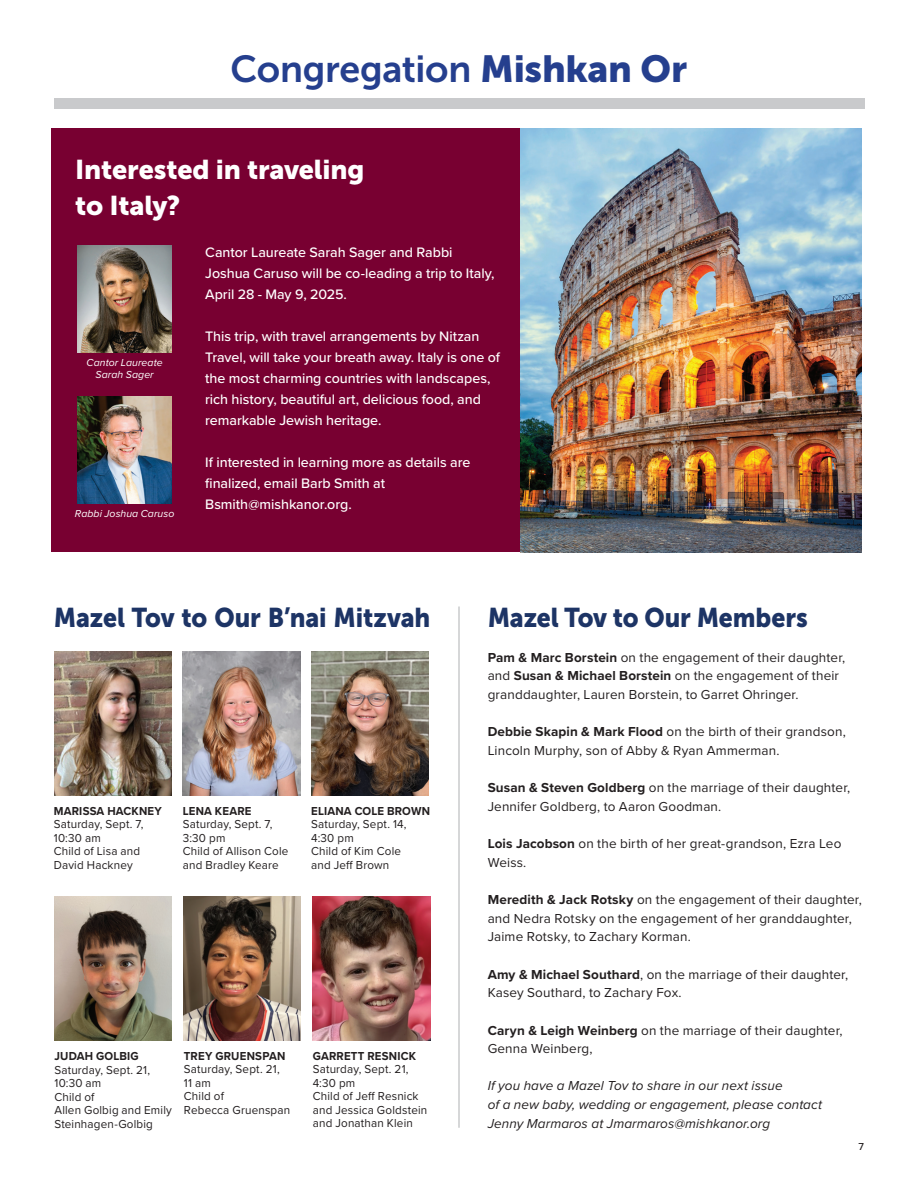
<style>
.page{position:relative;width:918px;height:1188px;background:#fff}
.page>*{position:absolute;margin:0;border:0;box-sizing:border-box;transform-origin:0 0}
.t1{font:37.5px "Museo Sans 700";letter-spacing:-.01em;color:#253f8e}
.t2{font:27px "Museo Sans 900";letter-spacing:-.005em;color:#1d3465;scale:.92 1}
.t3{font:27px/36px "Museo Sans 900";letter-spacing:-.01em;color:#fff}
.t4{font:500 14.25px/21px "Proxima Nova";letter-spacing:-.005em;color:#fff}
.t5{font:13.5px/18.6px "Proxima Nova";letter-spacing:.01em;color:#231f20}
.t6{font:italic 13.5px/18.6px "Proxima Nova";letter-spacing:.005em;color:#231f20}
.t7{font:12px/13.5px "Proxima Nova";letter-spacing:.015em;color:#231f20}
.t8{font:700 12px "Proxima Nova";letter-spacing:.02em;color:#231f20;scale:.95 1}
.t9{font:italic 10.5px/12px "Proxima Nova";letter-spacing:.005em;color:#fff;text-align:center}
.t10{font:500 10.5px "Proxima Nova";color:#231f20}
.s1{font-family:"Museo Sans 900"}
.s2{font-weight:700}
</style>
<div class="page">
<div style="left:54px;top:98px;width:810px;height:10px;background:#c9cacc"></div>
<div style="left:52px;top:129px;width:810px;height:423px;background:#780031"></div>
<img style="left:521px;top:129px;width:341px;height:423px">
<img style="left:78px;top:397px;width:93px;height:106px">
<img style="left:78px;top:246px;width:93px;height:106px">
<img style="left:54px;top:651px;width:118px;height:145px">
<img style="left:183px;top:651px;width:117px;height:145px">
<img style="left:311px;top:651px;width:118px;height:145px">
<img style="left:54px;top:896px;width:118px;height:145px">
<img style="left:183px;top:896px;width:118px;height:145px">
<img style="left:313px;top:896px;width:117px;height:145px">
<hr style="left:458px;top:606px;width:2px;height:522px;background:#c9cacc">
<h1 class="t1" style="left:231px;top:48px;width:458px">Congregation <span class="s1">Mishkan Or</span></h1>
<h2 class="t3" style="left:75px;top:151px;width:291px">Interested in traveling to Italy?</h2>
<p class="t4" style="left:205px;top:241px;width:291px">Cantor Laureate Sarah Sager and Rabbi<br>Joshua Caruso will be co-leading a trip to Italy,<br>April 28 - May 9, 2025.</p>
<p class="t4" style="left:205px;top:325px;width:296px">This trip, with travel arrangements by Nitzan Travel, will take your breath away. Italy is one of the most charming countries with landscapes, rich history, beautiful art, delicious food, and remarkable Jewish heritage.</p>
<p class="t4" style="left:205px;top:451px;width:267px">If interested in learning more as details are finalized, email Barb Smith at<br>Bsmith@mishkanor.org.</p>
<p class="t9" style="left:75px;top:507px;width:101px">Rabbi Joshua Caruso</p>
<p class="t9" style="left:87px;top:356px;width:78px">Cantor Laureate<br>Sarah Sager</p>
<h2 class="t2" style="left:54px;top:602px;width:411px">Mazel Tov to Our B’nai Mitzvah</h2>
<p class="t8" style="left:54px;top:802px;width:115px">MARISSA HACKNEY</p>
<p class="t7" style="left:54px;top:817px;width:91px">Saturday, Sept. 7,<br>10:30 am<br>Child of Lisa and<br>David Hackney</p>
<p class="t8" style="left:183px;top:802px;width:74px">LENA KEARE</p>
<p class="t7" style="left:183px;top:817px;width:107px">Saturday, Sept. 7,<br>3:30 pm<br>Child of Allison Cole and Bradley Keare</p>
<p class="t8" style="left:311px;top:802px;width:127px">ELIANA COLE BROWN</p>
<p class="t7" style="left:311px;top:817px;width:97px">Saturday, Sept. 14,<br>4:30 pm<br>Child of Kim Cole and Jeff Brown</p>
<p class="t8" style="left:54px;top:1047px;width:90px">JUDAH GOLBIG</p>
<p class="t7" style="left:54px;top:1062px;width:119px">Saturday, Sept. 21,<br>10:30 am<br>Child of<br>Allen Golbig and Emily<br>Steinhagen-Golbig</p>
<p class="t8" style="left:184px;top:1047px;width:108px">TREY GRUENSPAN</p>
<p class="t7" style="left:184px;top:1062px;width:108px">Saturday, Sept. 21,<br>11 am<br>Child of<br>Rebecca Gruenspan</p>
<p class="t8" style="left:313px;top:1047px;width:110px">GARRETT RESNICK</p>
<p class="t7" style="left:313px;top:1062px;width:116px">Saturday, Sept. 21,<br>4:30 pm<br>Child of Jeff Resnick and Jessica Goldstein and Jonathan Klein</p>
<h2 class="t2" style="left:488px;top:602px;width:349px">Mazel Tov to Our Members</h2>
<p class="t5" style="left:488px;top:647px;width:359px"><span class="s2">Pam &amp; Marc Borstein</span> on the engagement of their daughter, and <span class="s2">Susan &amp; Michael Borstein</span> on the engagement of their granddaughter, Lauren Borstein, to Garret Ohringer.</p>
<p class="t5" style="left:488px;top:722px;width:360px"><span class="s2">Debbie Skapin &amp; Mark Flood</span> on the birth of their grandson,<br>Lincoln Murphy, son of Abby &amp; Ryan Ammerman.</p>
<p class="t5" style="left:488px;top:778px;width:364px"><span class="s2">Susan &amp; Steven Goldberg</span> on the marriage of their daughter,<br>Jennifer Goldberg, to Aaron Goodman.</p>
<p class="t5" style="left:488px;top:834px;width:355px"><span class="s2">Lois Jacobson</span> on the birth of her great-grandson, Ezra Leo<br>Weiss.</p>
<p class="t5" style="left:488px;top:890px;width:376px"><span class="s2">Meredith &amp; Jack Rotsky</span> on the engagement of their daughter, and Nedra Rotsky on the engagement of her granddaughter,<br>Jaime Rotsky, to Zachary Korman.</p>
<p class="t5" style="left:488px;top:964px;width:362px"><span class="s2">Amy &amp; Michael Southard</span>, on the marriage of their daughter,<br>Kasey Southard, to Zachary Fox.</p>
<p class="t5" style="left:488px;top:1020px;width:357px"><span class="s2">Caryn &amp; Leigh Weinberg</span> on the marriage of their daughter,<br>Genna Weinberg,</p>
<p class="t6" style="left:488px;top:1076px;width:336px">If you have a Mazel Tov to share in our next issue<br>of a new baby, wedding or engagement, please contact<br>Jenny Marmaros at Jmarmaros@mishkanor.org</p>
<p class="t10" style="left:859px;top:1138px;width:7px">7</p>
</div>
